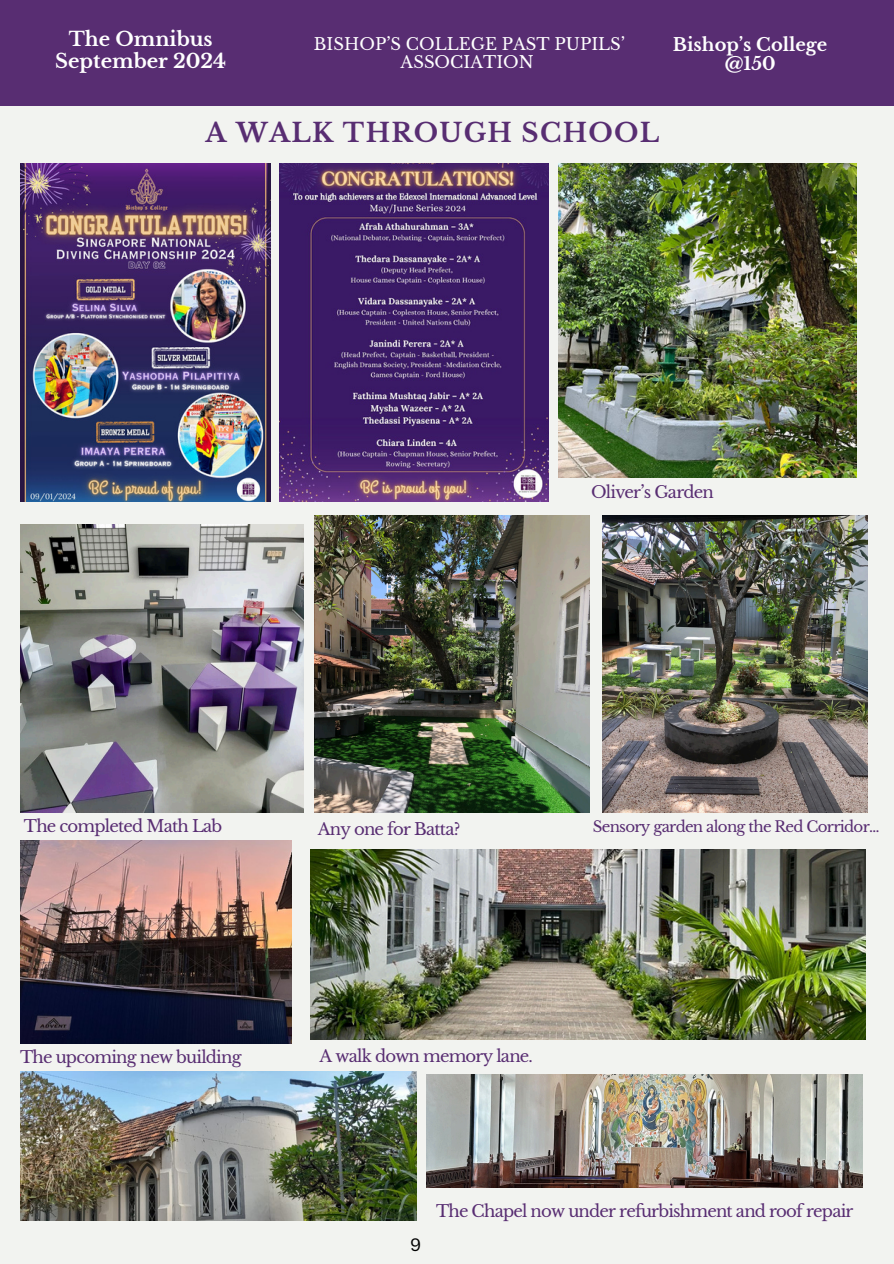
<style>
.page{position:relative;width:894px;height:1264px;background:#fff}
.page>*{position:absolute;margin:0;border:0;box-sizing:border-box;transform-origin:0 0}
.t1{font:700 25.8px "Libre Baskerville";letter-spacing:.05em;color:#582d72}
.t2{font:700 19.5px/21.3px "Libre Baskerville";color:#fff;text-align:center}
.t3{font:700 17.85px/19.2px "Libre Baskerville";color:#fff;text-align:center}
.t4{font:17.4px "Canva Sans";color:#000}
.t5{font:16.5px "Libre Baskerville";letter-spacing:-.05em;color:#582d72}
.t6{font:16.5px/18px "Libre Baskerville";color:#fff;text-align:center}
.t7{font:15px "Libre Baskerville";letter-spacing:-.05em;color:#582d72}
</style>
<div class="page">
<div style="left:0;top:0;width:893px;height:1263px;background:#f2f3f0"></div>
<div style="left:0;top:0;width:893px;height:106px;background:#582d72"></div>
<img style="left:21px;top:164px;width:250px;height:337px">
<img style="left:279px;top:164px;width:269px;height:337px">
<img style="left:21px;top:524px;width:282px;height:288px">
<img style="left:310px;top:849px;width:555px;height:190px">
<img style="left:21px;top:840px;width:270px;height:203px">
<img style="left:558px;top:164px;width:298px;height:314px">
<img style="left:21px;top:1071px;width:395px;height:149px">
<img style="left:426px;top:1074px;width:435px;height:113px">
<img style="left:315px;top:515px;width:274px;height:297px">
<img style="left:602px;top:515px;width:264px;height:297px">
<p class="t2" style="left:55px;top:29px;width:172px">The Omnibus<br>September 2024</p>
<p class="t6" style="left:314px;top:35px;width:312px">BISHOP’S COLLEGE PAST PUPILS’<br>ASSOCIATION</p>
<p class="t3" style="left:672px;top:35px;width:156px">Bishop’s College @150</p>
<p class="t1" style="left:205px;top:117px;width:455px">A WALK THROUGH SCHOOL</p>
<p class="t5" style="left:591px;top:482px;width:124px">Oliver’s Garden</p>
<p class="t5" style="left:24px;top:816px;width:200px">The completed Math Lab</p>
<p class="t5" style="left:318px;top:819px;width:144px">Any one for Batta?</p>
<p class="t7" style="left:592px;top:817px;width:288px">Sensory garden along the Red Corridor…</p>
<p class="t5" style="left:20px;top:1047px;width:223px">The upcoming new building</p>
<p class="t5" style="left:319px;top:1045px;width:215px">A walk down memory lane.</p>
<p class="t4" style="left:410px;top:1232px;width:13px">9</p>
<p class="t5" style="left:436px;top:1200px;width:419px">The Chapel now under refurbishment and roof repair</p>
</div>
